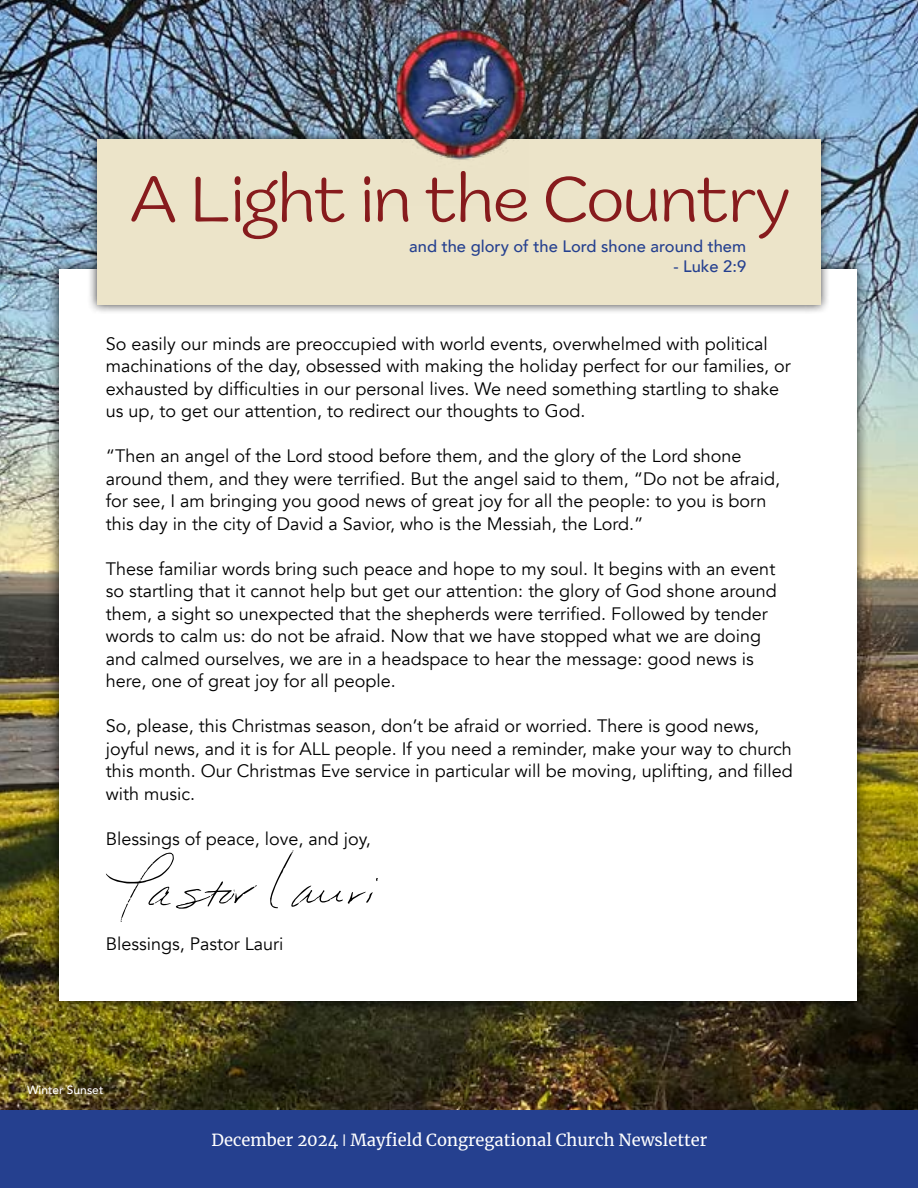
<style>
.page{position:relative;width:918px;height:1188px;background:#fff}
.page>*{position:absolute;margin:0;border:0;box-sizing:border-box;transform-origin:0 0}
.t1{font:67.5px "Marigny";letter-spacing:-.03em;color:#871b1d}
.t2{font:18px/22.5px "Avenir";color:#000}
.t3{font:16.5px "Merriweather";color:#fff}
.t4{font:500 16.5px "Avenir";color:#25408f}
.t5{font:500 12px "Avenir";color:#fff}
.s1{font-family:"Avenir"}
</style>
<div class="page">
<img style="left:0;top:0;width:918px;height:1111px">
<div style="left:47px;top:256px;width:822px;height:758px;background:#000;opacity:.82"></div>
<div style="left:59px;top:269px;width:797px;height:732px;background:#fff"></div>
<div style="left:88px;top:129px;width:742px;height:185px;background:#000;opacity:.75"></div>
<div style="left:97px;top:139px;width:724px;height:166px;background:#ece4c9"></div>
<div style="left:0;top:1111px;width:918px;height:77px;background:#25408f"></div>
<img style="left:390px;top:24px;width:139px;height:136px">
<svg style="left:106px;top:853px;width:151px;height:69px"></svg>
<svg style="left:270px;top:850px;width:108px;height:58px"></svg>
<h1 class="t1" style="left:129px;top:158px;width:663px">A Light in the Country</h1>
<p class="t4" style="left:409px;top:232px;width:338px">and the glory of the Lord shone around them</p>
<p class="t4" style="left:673px;top:252px;width:74px">- Luke 2:9</p>
<p class="t2" style="left:106px;top:333px;width:686px">So easily our minds are preoccupied with world events, overwhelmed with political machinations of the day, obsessed with making the holiday perfect for our families, or exhausted by difficulties in our personal lives. We need something startling to shake us up, to get our attention, to redirect our thoughts to God.</p>
<p class="t2" style="left:106px;top:445px;width:676px">“Then an angel of the Lord stood before them, and the glory of the Lord shone around them, and they were terrified. But the angel said to them, “Do not be afraid, for see, I am bringing you good news of great joy for all the people: to you is born this day in the city of David a Savior, who is the Messiah, the Lord.”</p>
<p class="t2" style="left:106px;top:558px;width:672px">These familiar words bring such peace and hope to my soul. It begins with an event so startling that it cannot help but get our attention: the glory of God shone around them, a sight so unexpected that the shepherds were terrified. Followed by tender words to calm us: do not be afraid. Now that we have stopped what we are doing and calmed ourselves, we are in a headspace to hear the message: good news is here, one of great joy for all people.</p>
<p class="t2" style="left:106px;top:715px;width:688px">So, please, this Christmas season, don’t be afraid or worried. There is good news, joyful news, and it is for ALL people. If you need a reminder, make your way to church this month. Our Christmas Eve service in particular will be moving, uplifting, and filled with music.</p>
<p class="t2" style="left:106px;top:828px;width:267px">Blessings of peace, love, and joy,</p>
<p class="t2" style="left:106px;top:932px;width:179px">Blessings, Pastor Lauri</p>
<p class="t5" style="left:27px;top:1080px;width:78px">Winter Sunset</p>
<p class="t3" style="left:212px;top:1129px;width:497px">December 2024 <span class="s1">I</span> Mayfield Congregational Church Newsletter</p>
</div>
